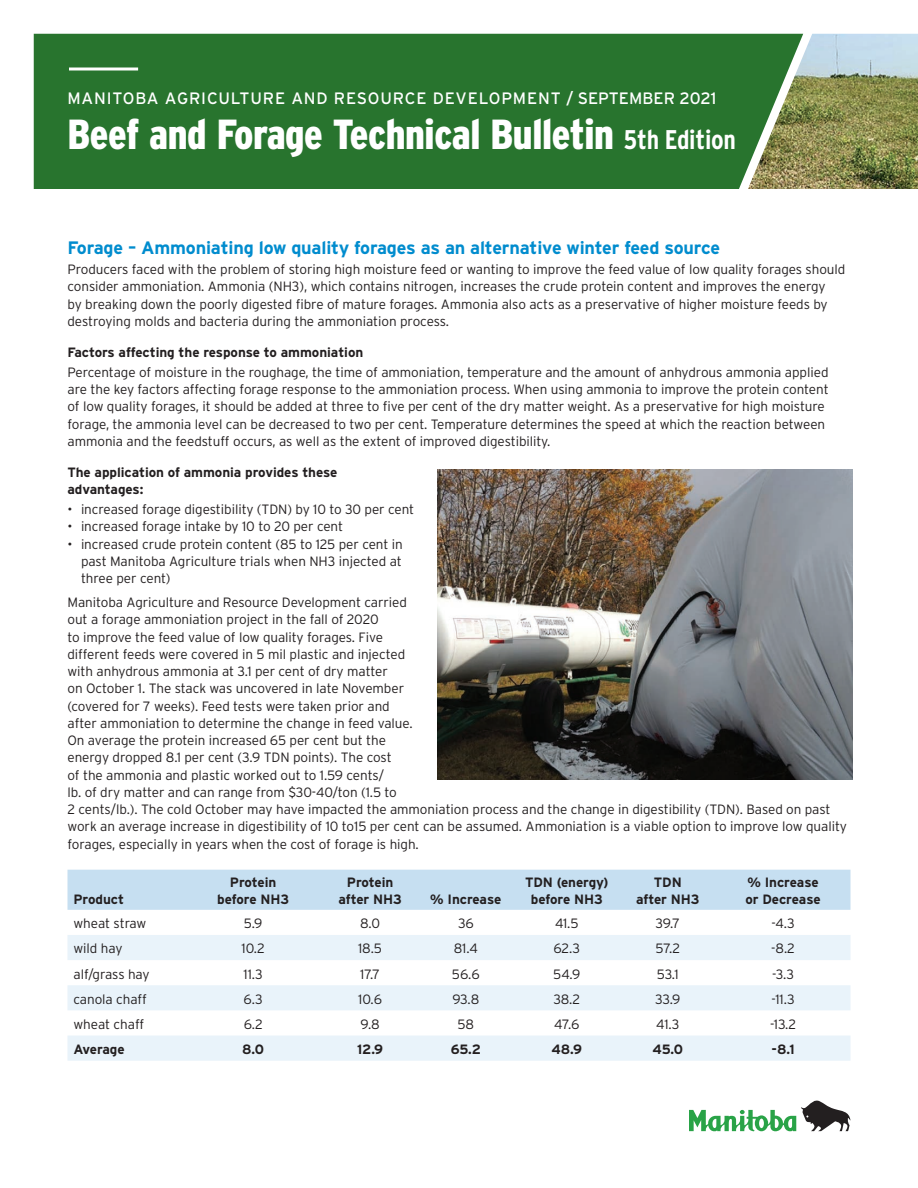
<style>
.page{position:relative;width:918px;height:1188px;background:#fff}
.page>*{position:absolute;margin:0;border:0;box-sizing:border-box;transform-origin:0 0}
.t1{font:900 condensed 42px "Interstate";letter-spacing:-.01em;color:#fff}
.Subhead_1{font:700 18px "Interstate";letter-spacing:-.01em;color:#008cce}
.t2{font:16.5px "Interstate";letter-spacing:.05em;color:#fff}
.Body{font:300 13.5px/17.2px "Interstate";letter-spacing:-.005em;color:#231f20}
.Bullet{font:300 13.5px/17.2px "Interstate";letter-spacing:-.005em;color:#231f20;text-align:justify}
.Body-2{font:700 13.5px/17.2px "Interstate";letter-spacing:-.005em;color:#231f20;text-align:center}
.Subhead_2{font:700 13.5px/17.2px "Interstate";letter-spacing:-.005em;color:#231f20}
.s1{font-weight:700;font-size:27px}
</style>
<div class="page">
<div style="left:34px;top:34px;width:714px;height:155px;background:#28742e"></div>
<hr style="left:69px;top:68px;width:69px;height:2px;background:#fff">
<img style="left:748px;top:34px;width:170px;height:155px">
<div style="left:68px;top:870px;width:782px;height:40px;background:#c6dff1"></div>
<svg style="left:68px;top:935px;width:782px;height:126px;fill:#e9f3fa"></svg>
<img style="left:438px;top:470px;width:414px;height:309px">
<svg style="left:689px;top:1101px;width:161px;height:30px"></svg>
<p class="t2" style="left:68px;top:89px;width:650px">MANITOBA AGRICULTURE AND RESOURCE DEVELOPMENT / SEPTEMBER 2021</p>
<p class="t1" style="left:68px;top:111px;width:670px">Beef and Forage Technical Bulletin <span class="s1">5th Edition</span></p>
<h1 class="Subhead_1" style="left:68px;top:238px;width:654px">Forage – Ammoniating low quality forages as an alternative winter feed source</h1>
<p class="Body" style="left:68px;top:261px;width:779px">Producers faced with the problem of storing high moisture feed or wanting to improve the feed value of low quality forages should consider ammoniation. Ammonia (NH3), which contains nitrogen, increases the crude protein content and improves the energy<br>by breaking down the poorly digested fibre of mature forages. Ammonia also acts as a preservative of higher moisture feeds by destroying molds and bacteria during the ammoniation process.</p>
<h2 class="Subhead_2" style="left:68px;top:343px;width:297px">Factors affecting the response to ammoniation</h2>
<p class="Body" style="left:68px;top:363px;width:763px">Percentage of moisture in the roughage, the time of ammoniation, temperature and the amount of anhydrous ammonia applied are the key factors affecting forage response to the ammoniation process. When using ammonia to improve the protein content of low quality forages, it should be added at three to five per cent of the dry matter weight. As a preservative for high moisture forage, the ammonia level can be decreased to two per cent. Temperature determines the speed at which the reaction between ammonia and the feedstuff occurs, as well as the extent of improved digestibility.</p>
<h2 class="Subhead_2" style="left:68px;top:463px;width:271px">The application of ammonia provides these advantages:</h2>
<p class="Bullet" style="left:68px;top:501px;width:348px">• increased forage digestibility (TDN) by 10 to 30 per cent</p>
<p class="Bullet" style="left:68px;top:518px;width:277px">• increased forage intake by 10 to 20 per cent</p>
<p class="Bullet" style="left:81px;top:535px;width:323px;text-indent:-14px">• increased crude protein content (85 to 125 per cent in past Manitoba Agriculture trials when NH3 injected at three per cent)</p>
<p class="Body" style="left:68px;top:594px;width:781px">Manitoba Agriculture and Resource Development carried<br>out a forage ammoniation project in the fall of 2020<br>to improve the feed value of low quality forages. Five<br>different feeds were covered in 5 mil plastic and injected<br>with anhydrous ammonia at 3.1 per cent of dry matter<br>on October 1. The stack was uncovered in late November<br>(covered for 7 weeks). Feed tests were taken prior and<br>after ammoniation to determine the change in feed value.<br>On average the protein increased 65 per cent but the<br>energy dropped 8.1 per cent (3.9 TDN points). The cost<br>of the ammonia and plastic worked out to 1.59 cents/<br>lb. of dry matter and can range from $30-40/ton (1.5 to<br>2 cents/lb.). The cold October may have impacted the ammoniation process and the change in digestibility (TDN). Based on past work an average increase in digestibility of 10 to15 per cent can be assumed. Ammoniation is a viable option to improve low quality forages, especially in years when the cost of forage is high.</p>
<p class="Body-2" style="left:74px;top:890px;width:52px">Product</p>
<p class="Body-2" style="left:217px;top:873px;width:73px">Protein before NH3</p>
<p class="Body-2" style="left:338px;top:873px;width:65px">Protein after NH3</p>
<p class="Body-2" style="left:430px;top:890px;width:73px">% Increase</p>
<p class="Body-2" style="left:525px;top:873px;width:85px">TDN (energy) before NH3</p>
<p class="Body-2" style="left:636px;top:873px;width:65px">TDN<br>after NH3</p>
<p class="Body-2" style="left:745px;top:873px;width:77px;text-align:left">% Increase or Decrease</p>
<p class="Body" style="left:74px;top:915px;width:74px">wheat straw</p>
<p class="Body" style="left:244px;top:915px;width:20px">5.9</p>
<p class="Body" style="left:360px;top:915px;width:22px">8.0</p>
<p class="Body" style="left:458px;top:915px;width:17px">36</p>
<p class="Body" style="left:555px;top:915px;width:25px">41.5</p>
<p class="Body" style="left:656px;top:915px;width:26px">39.7</p>
<p class="Body" style="left:771px;top:915px;width:25px">-4.3</p>
<p class="Body" style="left:74px;top:940px;width:51px">wild hay</p>
<p class="Body" style="left:242px;top:940px;width:25px">10.2</p>
<p class="Body" style="left:358px;top:940px;width:26px">18.5</p>
<p class="Body" style="left:454px;top:940px;width:26px">81.4</p>
<p class="Body" style="left:553px;top:940px;width:28px">62.3</p>
<p class="Body" style="left:656px;top:940px;width:26px">57.2</p>
<p class="Body" style="left:771px;top:940px;width:25px">-8.2</p>
<p class="Body" style="left:74px;top:965px;width:78px">alf/grass hay</p>
<p class="Body" style="left:244px;top:965px;width:21px">11.3</p>
<p class="Body" style="left:360px;top:965px;width:21px">17.7</p>
<p class="Body" style="left:452px;top:965px;width:29px">56.6</p>
<p class="Body" style="left:553px;top:965px;width:29px">54.9</p>
<p class="Body" style="left:657px;top:965px;width:23px">53.1</p>
<p class="Body" style="left:772px;top:965px;width:23px">-3.3</p>
<p class="Body" style="left:74px;top:990px;width:75px">canola chaff</p>
<p class="Body" style="left:244px;top:990px;width:21px">6.3</p>
<p class="Body" style="left:358px;top:990px;width:25px">10.6</p>
<p class="Body" style="left:452px;top:990px;width:28px">93.8</p>
<p class="Body" style="left:553px;top:990px;width:28px">38.2</p>
<p class="Body" style="left:655px;top:990px;width:27px">33.9</p>
<p class="Body" style="left:772px;top:990px;width:25px">-11.3</p>
<p class="Body" style="left:74px;top:1015px;width:72px">wheat chaff</p>
<p class="Body" style="left:244px;top:1015px;width:21px">6.2</p>
<p class="Body" style="left:361px;top:1015px;width:21px">9.8</p>
<p class="Body" style="left:458px;top:1015px;width:18px">58</p>
<p class="Body" style="left:554px;top:1015px;width:27px">47.6</p>
<p class="Body" style="left:656px;top:1015px;width:25px">41.3</p>
<p class="Body" style="left:770px;top:1015px;width:28px">-13.2</p>
<p class="Body-2" style="left:74px;top:1041px;width:53px">Average</p>
<p class="Body-2" style="left:242px;top:1041px;width:23px">8.0</p>
<p class="Body-2" style="left:357px;top:1041px;width:28px">12.9</p>
<p class="Body-2" style="left:451px;top:1041px;width:32px">65.2</p>
<p class="Body-2" style="left:552px;top:1041px;width:32px">48.9</p>
<p class="Body-2" style="left:653px;top:1041px;width:32px">45.0</p>
<p class="Body-2" style="left:772px;top:1041px;width:25px">-8.1</p>
</div>
